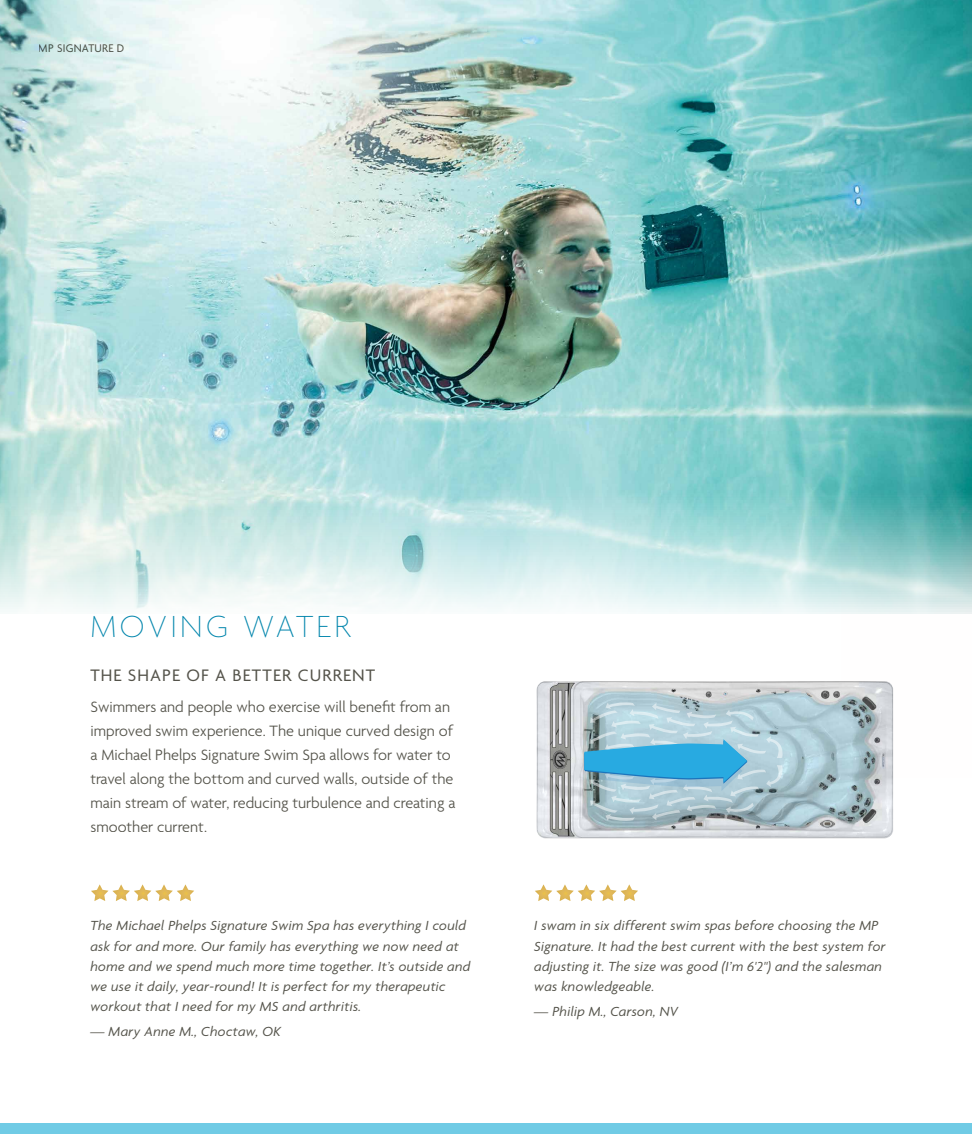
<style>
.page{position:relative;width:972px;height:1134px;background:#fff}
.page>*{position:absolute;margin:0;border:0;box-sizing:border-box;transform-origin:0 0}
.t1{font:100 33px "Agenda";letter-spacing:.1em;color:#0085ac}
.t2{font:18px "Agenda";letter-spacing:.06em;color:#54534a}
.t3{font:300 16.2px/24px "Agenda";color:#54534a}
.t4{font:italic 14.25px/20.2px "Agenda";letter-spacing:.02em;color:#54534a}
.t5{font:12px "Agenda";letter-spacing:.02em;color:#54534a;scale:.96 1}
</style>
<div class="page">
<img style="left:0;top:0;width:972px;height:614px">
<svg style="left:535px;top:884px;width:103px;height:17px"></svg>
<svg style="left:91px;top:884px;width:103px;height:17px"></svg>
<div style="left:0;top:1124px;width:972px;height:10px;background:#70cbe5"></div>
<img style="left:537px;top:681px;width:356px;height:157px">
<svg style="left:584px;top:702px;width:199px;height:119px;background:#93c0d3"></svg>
<p class="t5" style="left:39px;top:42px;width:90px">MP SIGNATURE D</p>
<h1 class="t1" style="left:90px;top:608px;width:262px">MOVING WATER</h1>
<p class="t2" style="left:90px;top:666px;width:286px">THE SHAPE OF A BETTER CURRENT</p>
<p class="t3" style="left:90px;top:696px;width:366px">Swimmers and people who exercise will benefit from an improved swim experience. The unique curved design of a Michael Phelps Signature Swim Spa allows for water to travel along the bottom and curved walls, outside of the main stream of water, reducing turbulence and creating a smoother current.</p>
<p class="t4" style="left:90px;top:916px;width:382px">The Michael Phelps Signature Swim Spa has everything I could ask for and more. Our family has everything we now need at home and we spend much more time together. It’s outside and we use it daily, year-round! It is perfect for my therapeutic workout that I need for my MS and arthritis.</p>
<p class="t4" style="left:90px;top:1022px;width:192px">— Mary Anne M., Choctaw, OK</p>
<p class="t4" style="left:534px;top:916px;width:353px">I swam in six different swim spas before choosing the MP Signature. It had the best current with the best system for adjusting it. The size was good (I’m 6'2") and the salesman was knowledgeable.</p>
<p class="t4" style="left:534px;top:1001px;width:145px">— Philip M., Carson, NV</p>
</div>
